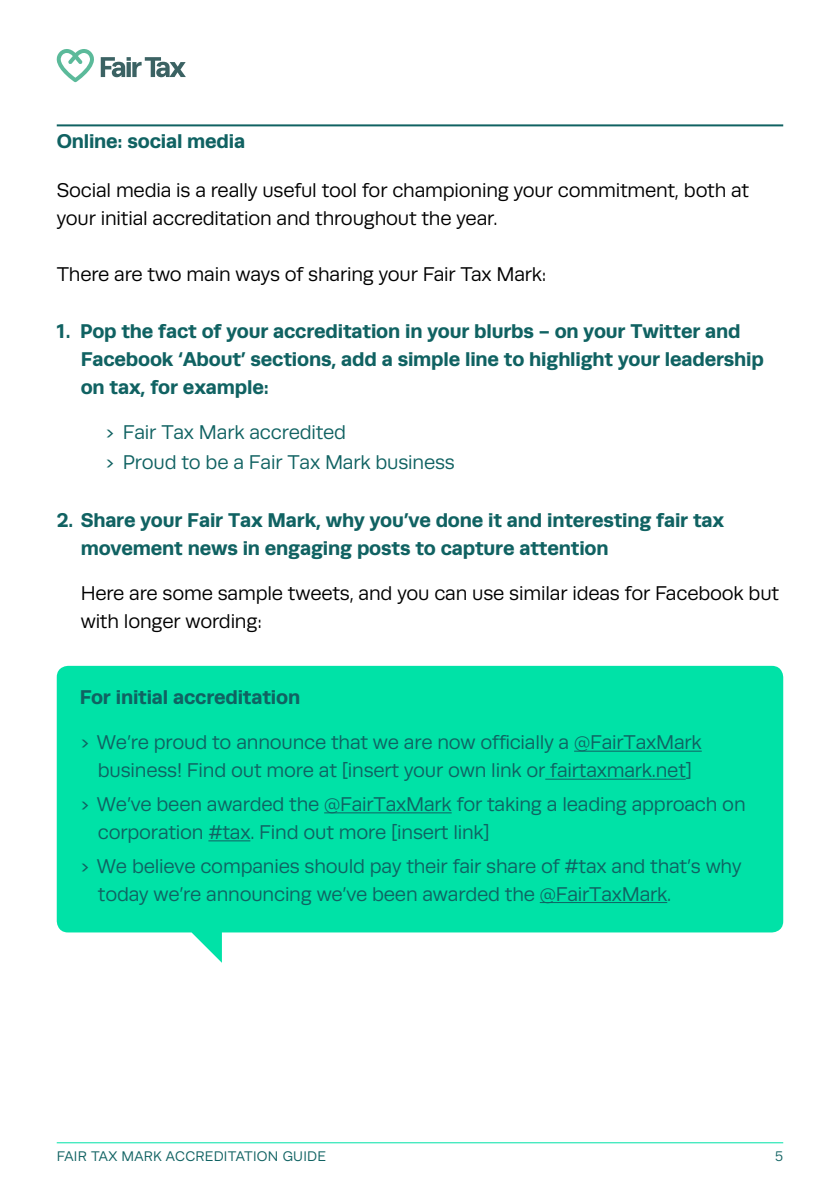
<style>
.page{position:relative;width:840px;height:1191px;background:#fff}
.page>*{position:absolute;margin:0;border:0;box-sizing:border-box;transform-origin:0 0}
.t1{font:20px/28px "Runda";letter-spacing:-.01em;color:#106262}
.t2{font:700 20px/28px "Runda";letter-spacing:-.01em;color:#106262}
.t3{font:20px/28px "Runda";letter-spacing:-.01em;color:#000}
.t4{font:14px "Runda";letter-spacing:.02em;color:#106262}
</style>
<div class="page">
<hr style="left:57px;top:1142px;width:725px;height:1px;background:#00e2a7">
<svg style="left:101px;top:57px;width:85px;height:20px"></svg>
<svg style="left:57px;top:49px;width:37px;height:33px"></svg>
<svg style="left:57px;top:666px;width:725px;height:296px;background:#19e4af"></svg>
<hr style="left:57px;top:124px;width:725px;height:2px;background:#106262">
<hr style="left:573px;top:750px;width:128px;height:1px;background:#106262">
<hr style="left:545px;top:778px;width:140px;height:1px;background:#106262">
<hr style="left:324px;top:812px;width:127px;height:1px;background:#106262">
<hr style="left:208px;top:840px;width:42px;height:1px;background:#106262">
<hr style="left:539px;top:902px;width:128px;height:1px;background:#106262">
<p class="t2" style="left:57px;top:127px;width:190px">Online: social media</p>
<p class="t3" style="left:57px;top:177px;width:693px">Social media is a really useful tool for championing your commitment, both at your initial accreditation and throughout the year.</p>
<p class="t3" style="left:57px;top:261px;width:491px">There are two main ways of sharing your Fair Tax Mark:</p>
<p class="t2" style="left:81px;top:316px;width:684px;text-indent:-24px">1. Pop the fact of your accreditation in your blurbs - on your Twitter and<br>Facebook ‘About’ sections, add a simple line to highlight your leadership on tax, for example:</p>
<p class="t1" style="left:106px;top:417px;width:350px;line-height:30px">› Fair Tax Mark accredited<br>› Proud to be a Fair Tax Mark business</p>
<p class="t2" style="left:81px;top:505px;width:644px;text-indent:-24px">2. Share your Fair Tax Mark, why you’ve done it and interesting fair tax movement news in engaging posts to capture attention</p>
<p class="t3" style="left:81px;top:579px;width:699px">Here are some sample tweets, and you can use similar ideas for Facebook but with longer wording:</p>
<p class="t2" style="left:80px;top:683px;width:222px">For initial accreditation</p>
<p class="t1" style="left:81px;top:728px;width:622px;text-align:center">› We’re proud to announce that we are now officially a @FairTaxMark business! Find out more at [insert your own link or fairtaxmark.net]</p>
<p class="t1" style="left:98px;top:790px;width:649px;text-indent:-17px">› We’ve been awarded the @FairTaxMark for taking a leading approach on corporation #tax. Find out more [insert link]</p>
<p class="t1" style="left:98px;top:851px;width:644px;text-indent:-17px">› We believe companies should pay their fair share of #tax and that’s why today we’re announcing we’ve been awarded the @FairTaxMark.</p>
<p class="t4" style="left:57px;top:1148px;width:271px">FAIR TAX MARK ACCREDITATION GUIDE</p>
<p class="t4" style="left:774px;top:1148px;width:9px">5</p>
</div>
